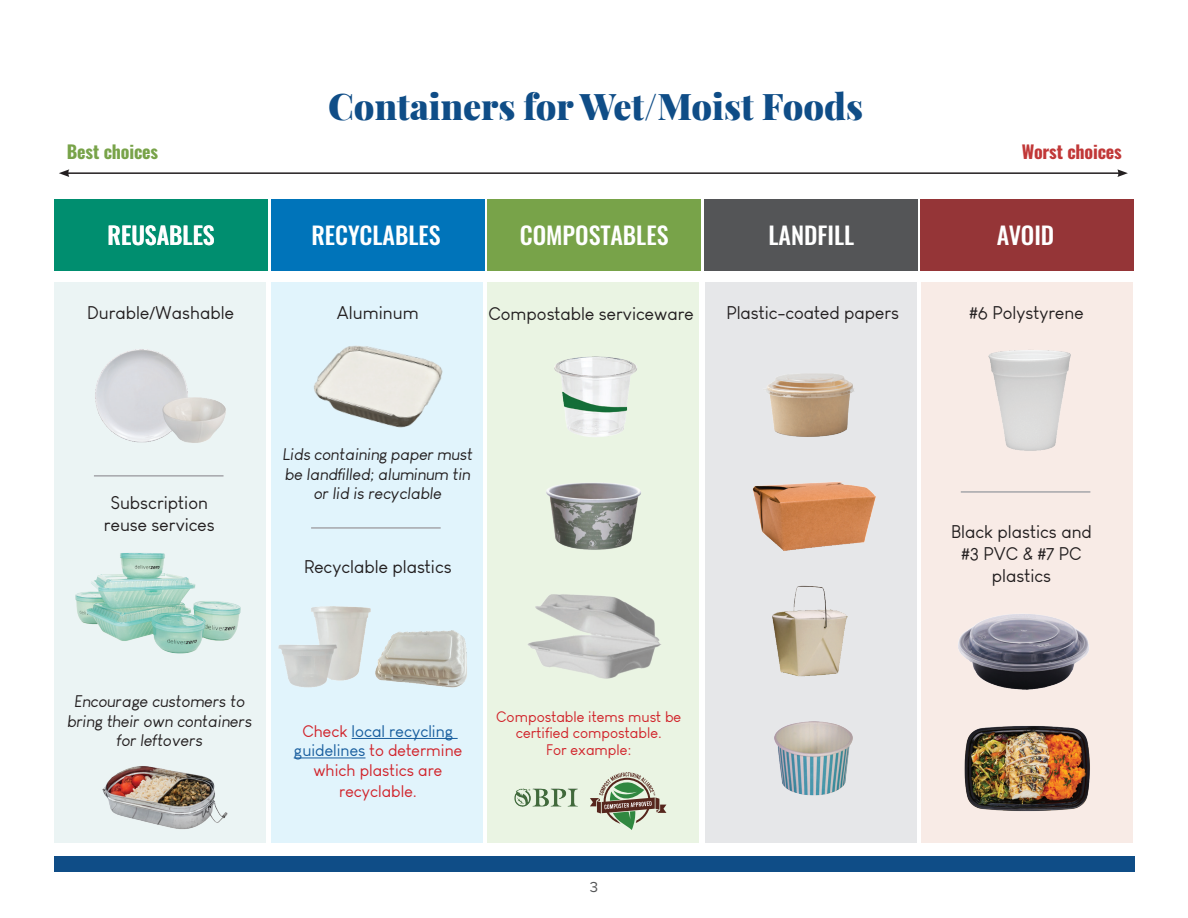
<style>
.page{position:relative;width:1188px;height:918px;background:#fff}
.page>*{position:absolute;margin:0;border:0;box-sizing:border-box;transform-origin:0 0}
.t1{font:900 36px "Playfair Display";color:#0f4d87}
.t2{font:500 24px "Oswald";color:#fff}
.t3{font:18px/21.6px "Louis George Cafe";color:#231f20;text-align:center}
.t4{font:700 18px "Oswald";letter-spacing:-.01em;color:#c13838}
.t5{font:700 18px "Oswald";letter-spacing:-.01em;color:#78a349}
.t6{font:italic 16.5px/19.8px "Louis George Cafe";color:#231f20;text-align:center}
.t7{font:16.5px/21.6px "Louis George Cafe";color:#d1232a;text-align:center}
.t8{font:16.5px "Louis George Cafe";color:#175d9e}
.t9{font:15px "Louis George Cafe";color:#d1232a}
.t10{font:15px "Proxima Nova";color:#545557}
.s1{color:#d1232a}
.s2{color:#175d9e}
</style>
<div class="page">
<div style="left:271px;top:283px;width:212px;height:560px;background:#e1f4fc"></div>
<div style="left:488px;top:283px;width:211px;height:560px;background:#eaf4e3"></div>
<div style="left:705px;top:283px;width:211px;height:560px;background:#e6e7e9"></div>
<img style="left:278px;top:606px;width:93px;height:82px">
<div style="left:54px;top:283px;width:212px;height:560px;background:#ebf4f4"></div>
<hr style="left:94px;top:475px;width:130px;height:2px;background:#a5a6aa">
<hr style="left:67px;top:172px;width:1053px;height:2px;background:#231f20">
<svg style="left:1117px;top:169px;width:11px;height:8px"></svg>
<svg style="left:59px;top:169px;width:10px;height:8px"></svg>
<div style="left:54px;top:856px;width:1080px;height:16px;background:#0f4d87"></div>
<div style="left:921px;top:283px;width:211px;height:560px;background:#f8ebe6"></div>
<hr style="left:961px;top:491px;width:129px;height:2px;background:#a5a6aa">
<hr style="left:311px;top:527px;width:130px;height:2px;background:#a5a6aa">
<div style="left:54px;top:200px;width:213px;height:72px;background:#008e6f"></div>
<div style="left:271px;top:200px;width:213px;height:72px;background:#0074ba"></div>
<div style="left:921px;top:200px;width:213px;height:72px;background:#953537"></div>
<div style="left:488px;top:200px;width:213px;height:72px;background:#78a349"></div>
<div style="left:705px;top:200px;width:213px;height:72px;background:#545557"></div>
<hr style="left:352px;top:738px;width:106px;height:1px;background:#175d9e">
<hr style="left:294px;top:758px;width:72px;height:1px;background:#175d9e">
<img style="left:364px;top:622px;width:103px;height:66px">
<img style="left:75px;top:553px;width:166px;height:101px">
<img style="left:772px;top:585px;width:76px;height:92px">
<img style="left:528px;top:594px;width:133px;height:85px">
<img style="left:988px;top:350px;width:83px;height:101px">
<img style="left:752px;top:482px;width:124px;height:69px">
<img style="left:766px;top:373px;width:88px;height:64px">
<img style="left:546px;top:483px;width:95px;height:67px">
<img style="left:554px;top:356px;width:83px;height:81px">
<img style="left:774px;top:722px;width:79px;height:74px">
<img style="left:958px;top:614px;width:131px;height:76px">
<img style="left:964px;top:726px;width:126px;height:85px">
<img style="left:314px;top:345px;width:129px;height:83px">
<img style="left:95px;top:349px;width:131px;height:94px">
<img style="left:102px;top:766px;width:126px;height:63px">
<svg style="left:590px;top:772px;width:76px;height:58px"></svg>
<img style="left:514px;top:788px;width:64px;height:19px">
<h1 class="t1" style="left:328px;top:78px;width:536px">Containers for Wet/Moist Foods</h1>
<p class="t5" style="left:67px;top:142px;width:93px">Best choices</p>
<p class="t4" style="left:1022px;top:142px;width:102px">Worst choices</p>
<p class="t2" style="left:108px;top:223px;width:109px">REUSABLES</p>
<p class="t2" style="left:311px;top:223px;width:131px">RECYCLABLES</p>
<p class="t2" style="left:520px;top:223px;width:150px">COMPOSTABLES</p>
<p class="t2" style="left:768px;top:223px;width:87px">LANDFILL</p>
<p class="t2" style="left:997px;top:223px;width:59px">AVOID</p>
<p class="t3" style="left:87px;top:302px;width:148px">Durable/Washable</p>
<p class="t3" style="left:104px;top:492px;width:112px">Subscription reuse services</p>
<p class="t3" style="left:337px;top:302px;width:83px">Aluminum</p>
<p class="t3" style="left:489px;top:303px;width:207px">Compostable serviceware</p>
<p class="t3" style="left:726px;top:302px;width:174px">Plastic-coated papers</p>
<p class="t3" style="left:970px;top:302px;width:116px">#6 Polystyrene</p>
<p class="t6" style="left:283px;top:444px;width:192px">Lids containing paper must</p>
<p class="t6" style="left:285px;top:464px;width:187px">be landfilled; aluminum tin</p>
<p class="t6" style="left:314px;top:484px;width:130px">or lid is recyclable</p>
<p class="t3" style="left:304px;top:556px;width:149px">Recyclable plastics</p>
<p class="t3" style="left:951px;top:521px;width:142px">Black plastics and</p>
<p class="t3" style="left:962px;top:543px;width:122px">#3 PVC &amp; #7 PC</p>
<p class="t3" style="left:992px;top:564px;width:61px">plastics</p>
<p class="t6" style="left:74px;top:691px;width:172px">Encourage customers to</p>
<p class="t9" style="left:496px;top:707px;width:187px">Compostable items must be</p>
<p class="t6" style="left:67px;top:711px;width:186px">bring their own containers for leftovers</p>
<p class="t8" style="left:302px;top:721px;width:153px"><span class="s1">Check</span> local recycling</p>
<p class="t9" style="left:516px;top:724px;width:147px">certified compostable.</p>
<p class="t7" style="left:294px;top:740px;width:170px"><span class="s2">guidelines</span> to determine</p>
<p class="t9" style="left:546px;top:740px;width:87px">For example:</p>
<p class="t7" style="left:314px;top:759px;width:130px">which plastics are recyclable.</p>
<p class="t10" style="left:590px;top:876px;width:10px">3</p>
</div>
